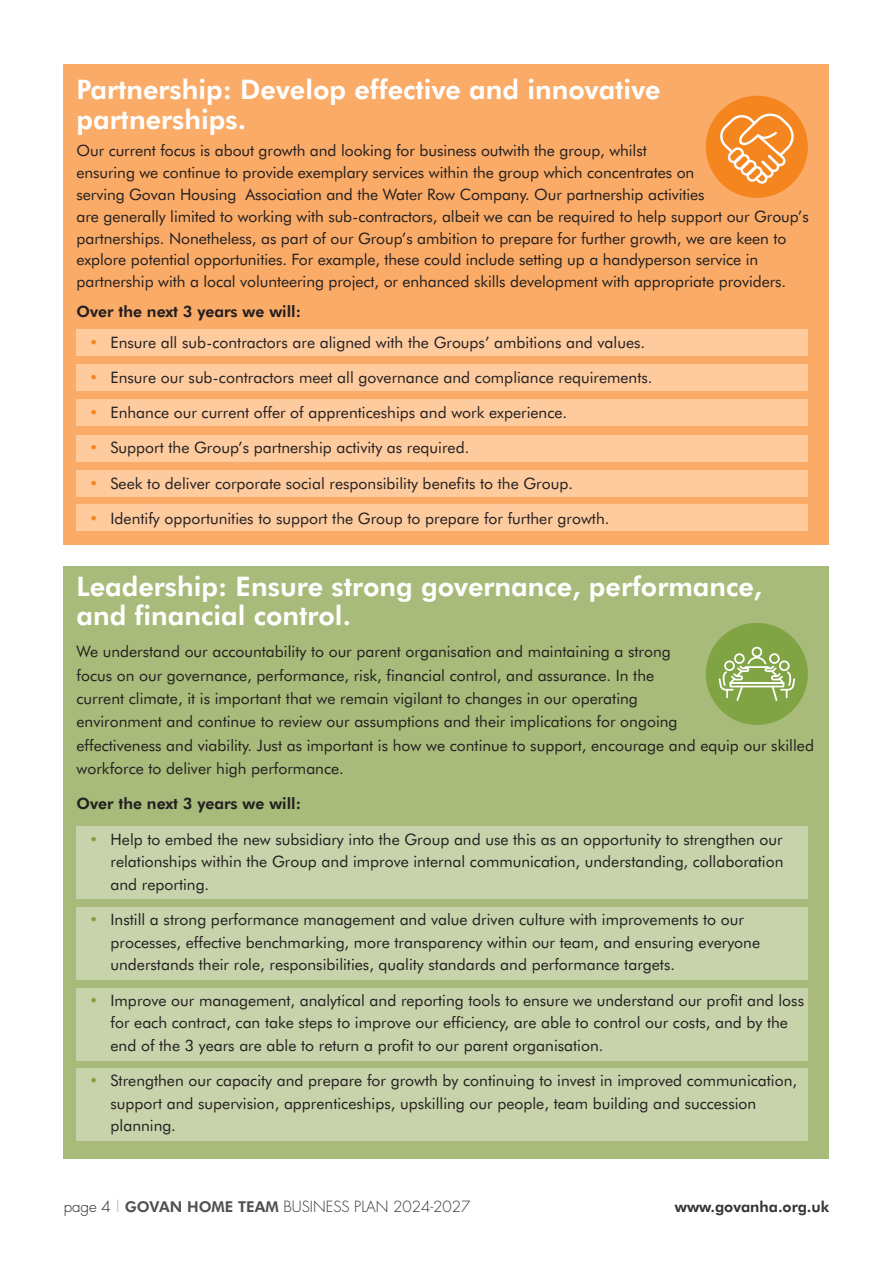
<style>
.page{position:relative;width:893px;height:1263px;background:#fff}
.page>*{position:absolute;margin:0;border:0;box-sizing:border-box;transform-origin:0 0}
.t1{font:800 27px/29.4px "Futura BT";color:#fff}
.t2{font:15.75px/22.5px "Futura BT";color:#231f20}
.t3{font:800 15.75px "Futura BT";color:#231f20}
.t4{font:300 15px "Futura";color:#373333}
.t5{font:800 15px "Futura BT";color:#373333}
.s1{color:#f5851f}
.s2{color:#80a344}
.s3{color:#231f20}
.s4{color:#aca9a7}
.s5{font-family:"Futura BT";font-weight:800;color:#52504f}
</style>
<div class="page">
<hr style="left:892px;top:0;width:1px;height:1263px;background:#373333">
<div style="left:64px;top:566px;width:765px;height:592px;background:#a8bb7a"></div>
<div style="left:64px;top:64px;width:765px;height:480px;background:#faab67"></div>
<div style="left:77px;top:364px;width:731px;height:27px;background:#fdcb9e"></div>
<div style="left:77px;top:330px;width:731px;height:26px;background:#fdcb9e"></div>
<div style="left:77px;top:826px;width:731px;height:72px;background:#c8d3ab"></div>
<div style="left:77px;top:907px;width:731px;height:72px;background:#c8d3ab"></div>
<div style="left:77px;top:988px;width:731px;height:72px;background:#c8d3ab"></div>
<div style="left:77px;top:1068px;width:731px;height:72px;background:#c8d3ab"></div>
<div style="left:77px;top:400px;width:731px;height:26px;background:#fdcb9e"></div>
<div style="left:77px;top:435px;width:731px;height:26px;background:#fdcb9e"></div>
<div style="left:77px;top:470px;width:731px;height:26px;background:#fdcb9e"></div>
<div style="left:77px;top:505px;width:731px;height:26px;background:#fdcb9e"></div>
<div style="left:706px;top:96px;width:102px;height:102px;background:#f5851f;border-radius:50%"></div>
<svg style="left:719px;top:114px;width:76px;height:70px"></svg>
<div style="left:706px;top:623px;width:102px;height:102px;background:#80a344;border-radius:50%"></div>
<svg style="left:719px;top:647px;width:76px;height:54px"></svg>
<h1 class="t1" style="left:77px;top:76px;width:586px">Partnership: Develop effective and innovative partnerships.</h1>
<p class="t2" style="left:77px;top:140px;width:734px;line-height:21.9px">Our current focus is about growth and looking for business outwith the group, whilst<br>ensuring we continue to provide exemplary services within the group which concentrates on<br>serving Govan Housing Association and the Water Row Company. Our partnership activities<br>are generally limited to working with sub-contractors, albeit we can be required to help support our Group’s partnerships. Nonetheless, as part of our Group’s ambition to prepare for further growth, we are keen to explore potential opportunities. For example, these could include setting up a handyperson service in partnership with a local volunteering project, or enhanced skills development with appropriate providers.</p>
<p class="t3" style="left:77px;top:303px;width:226px">Over the next 3 years we will:</p>
<p class="t2" style="left:89px;top:332px;width:557px"><span class="s1">•</span> Ensure all sub-contractors are aligned with the Groups’ ambitions and values.</p>
<p class="t2" style="left:89px;top:367px;width:565px"><span class="s1">•</span> Ensure our sub-contractors meet all governance and compliance requirements.</p>
<p class="t2" style="left:89px;top:402px;width:479px"><span class="s1">•</span> Enhance our current offer of apprenticeships and work experience.</p>
<p class="t2" style="left:89px;top:437px;width:382px"><span class="s1">•</span> Support the Group’s partnership activity as required.</p>
<p class="t2" style="left:89px;top:473px;width:485px"><span class="s1">•</span> Seek to deliver corporate social responsibility benefits to the Group.</p>
<p class="t2" style="left:89px;top:508px;width:522px"><span class="s1">•</span> Identify opportunities to support the Group to prepare for further growth.</p>
<h1 class="t1" style="left:77px;top:573px;width:687px">Leadership: Ensure strong governance, performance, and financial control.</h1>
<p class="t2" style="left:77px;top:641px;width:739px;line-height:23.4px">We understand our accountability to our parent organisation and maintaining a strong<br>focus on our governance, performance, risk, financial control, and assurance. In the<br>current climate, it is important that we remain vigilant to changes in our operating<br>environment and continue to review our assumptions and their implications for ongoing<br>effectiveness and viability. Just as important is how we continue to support, encourage and equip our skilled workforce to deliver high performance.</p>
<p class="t3" style="left:77px;top:796px;width:226px">Over the next 3 years we will:</p>
<p class="t2" style="left:111px;top:829px;width:674px;text-align:justify;text-indent:-21px"><span class="s2">•</span> Help to embed the new subsidiary into the Group and use this as an opportunity to strengthen our relationships within the Group and improve internal communication, understanding, collaboration and reporting.</p>
<p class="t2" style="left:111px;top:909px;width:651px;text-indent:-21px"><span class="s2">•</span> Instill a strong performance management and value driven culture with improvements to our processes, effective benchmarking, more transparency within our team, and ensuring everyone understands their role, responsibilities, quality standards and performance targets.</p>
<p class="t2" style="left:111px;top:990px;width:695px;text-indent:-21px"><span class="s2">•</span> Improve our management, analytical and reporting tools to ensure we understand our profit and loss for each contract, can take steps to improve our efficiency, are able to control our costs, and by the end of the 3 years are able to return a profit to our parent organisation.</p>
<p class="t2" style="left:111px;top:1070px;width:688px;text-indent:-21px"><span class="s2">•</span> Strengthen our capacity and prepare for growth by continuing to invest in improved communication, support and supervision, apprenticeships, upskilling our people, team building and succession planning.</p>
<p class="t4" style="left:64px;top:1199px;width:408px"><span class="s3">page 4</span> <span class="s4">|</span> <span class="s5">GOVAN HOME TEAM</span> BUSINESS PLAN 2024-2027</p>
<p class="t5" style="left:675px;top:1199px;width:156px">www.govanha.org.uk</p>
</div>
